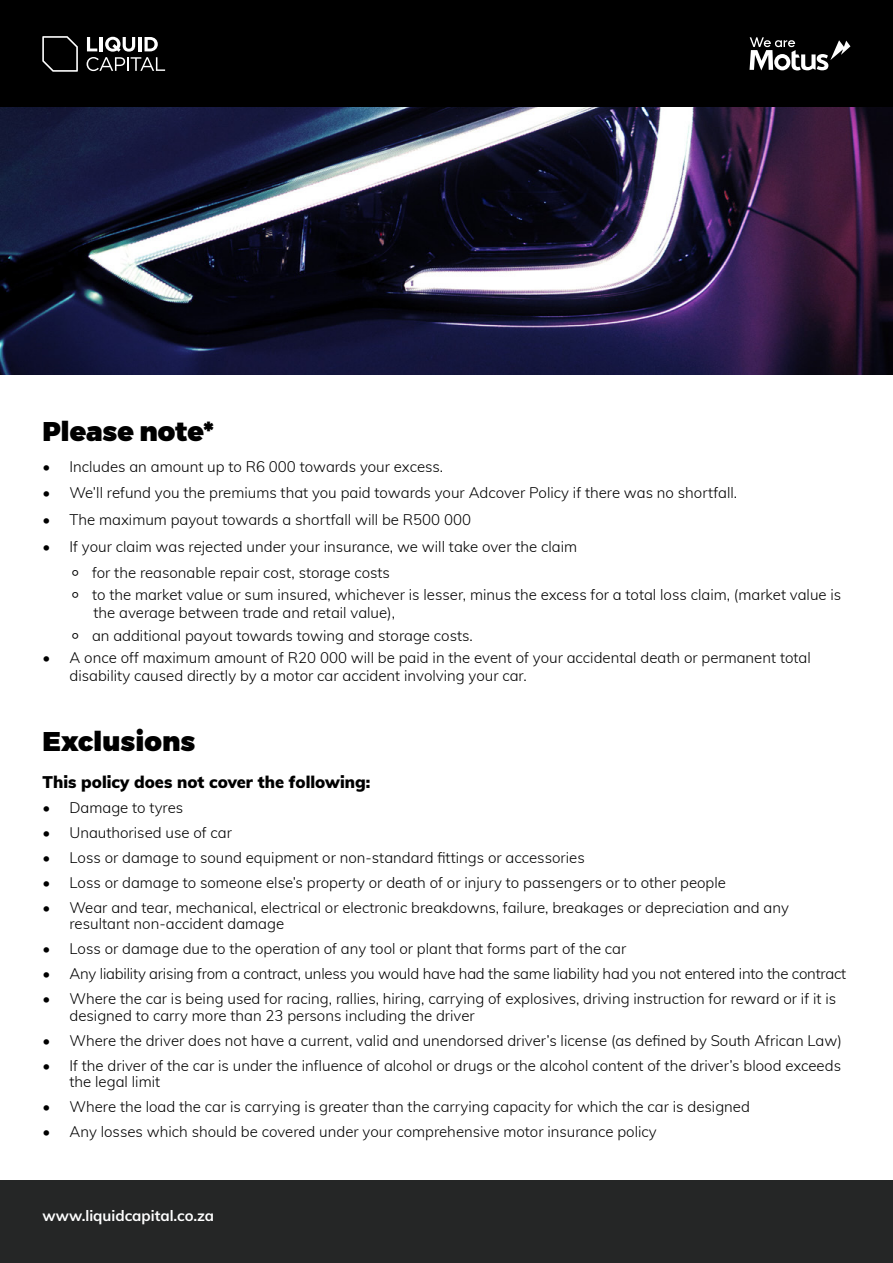
<style>
.page{position:relative;width:893px;height:1263px;background:#fff}
.page>*{position:absolute;margin:0;border:0;box-sizing:border-box;transform-origin:0 0}
.t1{font:900 27px "Montserrat";color:#000}
.t2{font:900 16.5px "Muli";color:#000}
.t3{font:300 15px/16.5px "Muli";color:#000}
.t4{font:700 15px "Muli";color:#fff}
.s1{font-family:"Hyundai Sans Text";font-weight:400}
</style>
<div class="page">
<img style="left:0;top:106px;width:893px;height:268px">
<div style="left:0;top:0;width:893px;height:106px;background:#000"></div>
<div style="left:0;top:1180px;width:893px;height:83px;background:#252626"></div>
<svg style="left:749px;top:37px;width:101px;height:33px"></svg>
<svg style="left:87px;top:37px;width:78px;height:34px"></svg>
<svg style="left:42px;top:36px;width:36px;height:36px"></svg>
<h1 class="t1" style="left:43px;top:409px;width:173px">Please note*</h1>
<p class="t3" style="left:43px;top:458px;width:402px">• Includes an amount up to R6 000 towards your excess.</p>
<p class="t3" style="left:43px;top:484px;width:696px">• We’ll refund you the premiums that you paid towards your Adcover Policy if there was no shortfall.</p>
<p class="t3" style="left:43px;top:511px;width:430px">• The maximum payout towards a shortfall will be R500 000</p>
<p class="t3" style="left:43px;top:537px;width:536px">• If your claim was rejected under your insurance, we will take over the claim</p>
<p class="t3" style="left:71px;top:564px;width:320px"><span class="s1">○</span> for the reasonable repair cost, storage costs</p>
<p class="t3" style="left:94px;top:585px;width:749px;line-height:18px;text-indent:-22px"><span class="s1">○</span> to the market value or sum insured, whichever is lesser, minus the excess for a total loss claim, (market value is the average between trade and retail value),</p>
<p class="t3" style="left:71px;top:626px;width:403px"><span class="s1">○</span> an additional payout towards towing and storage costs.</p>
<p class="t3" style="left:70px;top:648px;width:743px;line-height:18px;text-indent:-27px">• A once off maximum amount of R20 000 will be paid in the event of your accidental death or permanent total disability caused directly by a motor car accident involving your car.</p>
<h1 class="t1" style="left:43px;top:719px;width:154px">Exclusions</h1>
<p class="t2" style="left:43px;top:770px;width:329px">This policy does not cover the following:</p>
<p class="t3" style="left:43px;top:798px;width:142px">• Damage to tyres</p>
<p class="t3" style="left:43px;top:823px;width:191px">• Unauthorised use of car</p>
<p class="t3" style="left:43px;top:848px;width:544px">• Loss or damage to sound equipment or non-standard fittings or accessories</p>
<p class="t3" style="left:43px;top:873px;width:685px">• Loss or damage to someone else’s property or death of or injury to passengers or to other people</p>
<p class="t3" style="left:70px;top:898px;width:721px;text-indent:-27px">• Wear and tear, mechanical, electrical or electronic breakdowns, failure, breakages or depreciation and any resultant non-accident damage</p>
<p class="t3" style="left:43px;top:940px;width:585px">• Loss or damage due to the operation of any tool or plant that forms part of the car</p>
<p class="t3" style="left:43px;top:965px;width:805px">• Any liability arising from a contract, unless you would have had the same liability had you not entered into the contract</p>
<p class="t3" style="left:70px;top:990px;width:768px;text-indent:-27px">• Where the car is being used for racing, rallies, hiring, carrying of explosives, driving instruction for reward or if it is designed to carry more than 23 persons including the driver</p>
<p class="t3" style="left:43px;top:1031px;width:801px">• Where the driver does not have a current, valid and unendorsed driver’s license (as defined by South African Law)</p>
<p class="t3" style="left:70px;top:1056px;width:773px;text-indent:-27px">• If the driver of the car is under the influence of alcohol or drugs or the alcohol content of the driver’s blood exceeds the legal limit</p>
<p class="t3" style="left:43px;top:1098px;width:709px">• Where the load the car is carrying is greater than the carrying capacity for which the car is designed</p>
<p class="t3" style="left:43px;top:1123px;width:616px">• Any losses which should be covered under your comprehensive motor insurance policy</p>
<p class="t4" style="left:43px;top:1204px;width:173px">www.liquidcapital.co.za</p>
</div>
